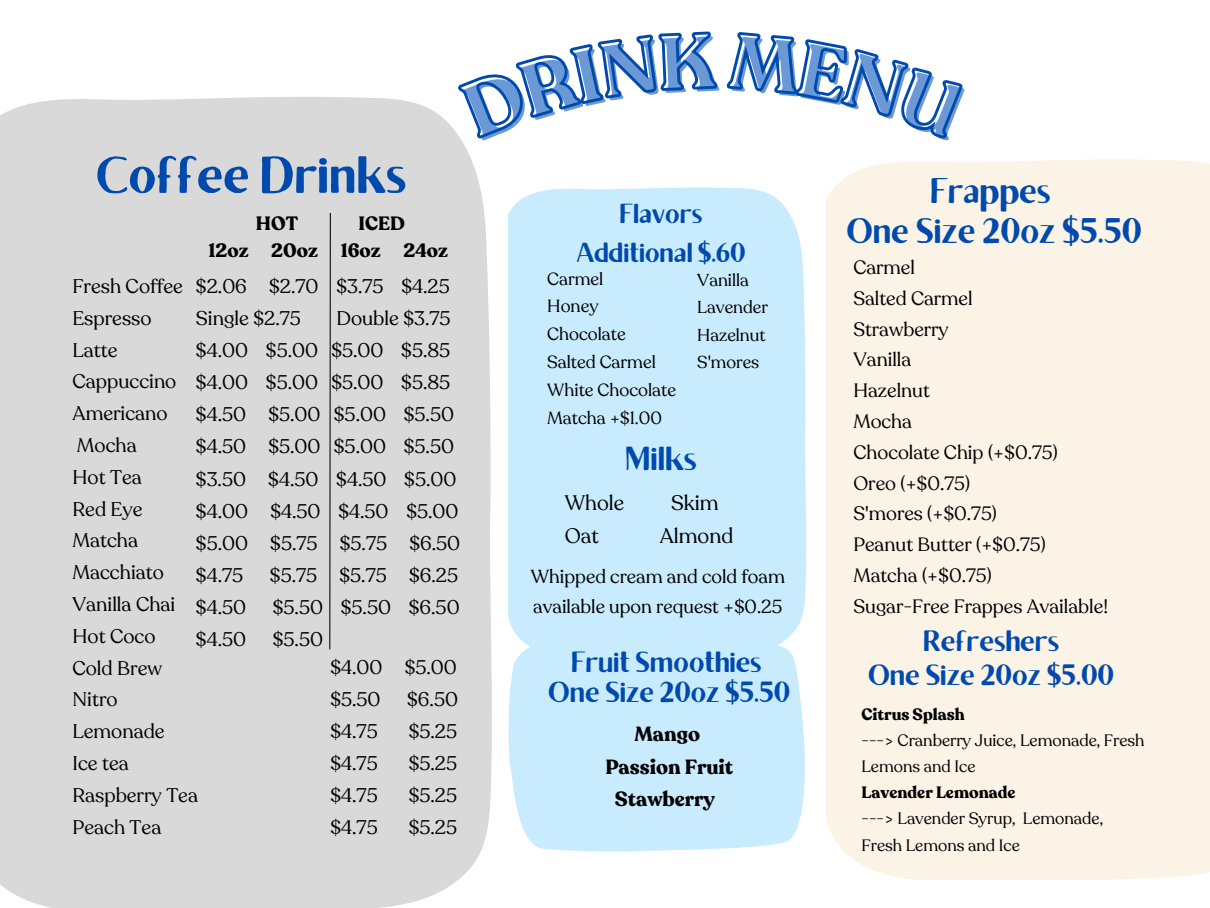
<style>
.page{position:relative;width:1210px;height:908px;background:#fff}
.page>*{position:absolute;margin:0;border:0;box-sizing:border-box;transform-origin:0 0}
.t1{font:700 52.18px "Brixton Sans TC";color:#004aad}
.t2{font:35.66px/39.7px "Brixton Sans TC";color:#004aad;text-align:center}
.t3{font:33.42px "Brixton Sans TC";color:#004aad}
.t4{font:29.54px/33.8px "Brixton Sans TC";color:#004aad;text-align:center}
.t5{font:29.26px/30.4px "Brixton Sans TC";color:#004aad;text-align:center}
.t6{font:27.58px/38.5px "Brixton Sans TC";color:#004aad;text-align:center}
.t7{font:20.89px "Recoleta";color:#000}
.t8{font:700 20.47px/32.6px "Recoleta";color:#000;text-align:center}
.t9{font:19.7px/32px "Recoleta";color:#000}
.t10{font:19.67px/31.8px "Recoleta";color:#000}
.t11{font:19.29px/30.8px "Recoleta";color:#000}
.t12{font:700 19.25px/26.6px "Recoleta";color:#000}
.t13{font:18.79px/30.1px "Recoleta";color:#000}
.t14{font:17.54px/27.9px "Recoleta";color:#000}
.t15{font:17.22px/27.3px "Recoleta";color:#000}
.t16{font:16.41px "Recoleta";color:#000}
.t17{font:700 16.41px "Recoleta";color:#000}
</style>
<div class="page">
<div style="left:0;top:97px;width:492px;height:810px;background:#d9d9d9"></div>
<div style="left:508px;top:187px;width:299px;height:449px;background:#c9ebfe"></div>
<div style="left:826px;top:159px;width:384px;height:720px;background:#fcf3e7"></div>
<div style="left:508px;top:636px;width:297px;height:216px;background:#c9ebfe"></div>
<svg style="left:329px;top:212px;width:2px;height:438px"></svg>
<svg style="left:455px;top:31px;width:263px;height:110px"></svg>
<svg style="left:726px;top:32px;width:237px;height:107px"></svg>
<h4 class="t1" style="left:96px;top:156px;width:312px">Coffee Drinks</h4>
<p class="t12" style="left:256px;top:211px;width:44px">HOT</p>
<p class="t12" style="left:208px;top:211px;width:241px;text-indent:150px">ICED<br>12oz 20oz 16oz 24oz</p>
<p class="t9" style="left:196px;top:271px;width:255px">$2.06 $2.70 $3.75 $4.25<br>Single $2.75</p>
<p class="t10" style="left:72px;top:271px;width:127px">Fresh Coffee<br>Espresso<br>Latte<br>Cappuccino<br>Americano<br>Mocha<br>Hot Tea<br>Red Eye<br>Matcha<br>Macchiato<br>Vanilla Chai<br>Hot Coco<br>Cold Brew<br>Nitro<br>Lemonade<br>Ice tea<br>Raspberry Tea<br>Peach Tea</p>
<p class="t9" style="left:196px;top:303px;width:266px;text-indent:140px">Double $3.75 $4.00 $5.00 $5.00 $5.85 $4.00 $5.00 $5.00 $5.85 $4.50 $5.00 $5.00 $5.50 $4.50 $5.00 $5.00 $5.50 $3.50 $4.50 $4.50 $5.00 $4.00 $4.50 $4.50 $5.00 $5.00 $5.75 $5.75 $6.50 $4.75</p>
<p class="t9" style="left:270px;top:559px;width:190px">$5.75 $5.75 $6.25</p>
<p class="t9" style="left:196px;top:591px;width:52px">$4.50</p>
<p class="t9" style="left:273px;top:591px;width:188px">$5.50 $5.50 $6.50</p>
<p class="t9" style="left:196px;top:623px;width:52px">$4.50</p>
<p class="t9" style="left:273px;top:623px;width:52px">$5.50</p>
<p class="t9" style="left:330px;top:651px;width:128px">$4.00 $5.00 $5.50</p>
<p class="t9" style="left:407px;top:683px;width:52px">$6.50</p>
<p class="t9" style="left:330px;top:715px;width:49px">$4.75</p>
<p class="t9" style="left:409px;top:715px;width:50px">$5.25</p>
<p class="t9" style="left:330px;top:747px;width:49px">$4.75</p>
<p class="t9" style="left:409px;top:747px;width:50px">$5.25</p>
<p class="t9" style="left:330px;top:779px;width:49px">$4.75</p>
<p class="t9" style="left:409px;top:779px;width:50px">$5.25</p>
<p class="t9" style="left:330px;top:811px;width:49px">$4.75</p>
<p class="t9" style="left:409px;top:811px;width:50px">$5.25</p>
<h4 class="t6" style="left:576px;top:197px;width:171px">Flavors<br>Additional $.60</h4>
<p class="t14" style="left:547px;top:265px;width:58px">Carmel</p>
<p class="t14" style="left:547px;top:293px;width:53px">Honey</p>
<p class="t14" style="left:547px;top:321px;width:130px">Chocolate<br>Salted Carmel<br>White Chocolate<br>Matcha +$1.00</p>
<p class="t15" style="left:697px;top:267px;width:53px">Vanilla</p>
<h3 class="t15" style="left:697px;top:294px;width:72px">Lavender</h3>
<h6 class="t15" style="left:697px;top:321px;width:70px">Hazelnut<br>S'mores</h6>
<p class="t3" style="left:625px;top:446px;width:73px">Milks</p>
<p class="t7" style="left:565px;top:489px;width:61px">Whole</p>
<p class="t7" style="left:671px;top:489px;width:49px">Skim</p>
<p class="t7" style="left:565px;top:522px;width:36px">Oat</p>
<p class="t7" style="left:660px;top:522px;width:75px">Almond</p>
<p class="t13" style="left:531px;top:562px;width:256px">Whipped cream and cold foam available upon request +$0.25</p>
<p class="t5" style="left:548px;top:649px;width:243px">Fruit Smoothies<br>One Size 20oz $5.50</p>
<p class="t8" style="left:605px;top:718px;width:129px">Mango<br>Passion Fruit<br>Stawberry</p>
<p class="t2" style="left:846px;top:175px;width:297px">Frappes<br>One Size 20oz $5.50</p>
<p class="t11" style="left:853px;top:252px;width:256px">Carmel<br>Salted Carmel<br>Strawberry<br>Vanilla<br>Hazelnut<br>Mocha<br>Chocolate Chip (+$0.75)<br>Oreo (+$0.75)<br>S'mores (+$0.75)<br>Peanut Butter (+$0.75)<br>Matcha (+$0.75)<br>Sugar-Free Frappes Available!</p>
<p class="t4" style="left:868px;top:627px;width:248px">Refreshers<br>One Size 20oz $5.00</p>
<p class="t17" style="left:861px;top:703px;width:105px">Citrus Splash</p>
<h4 class="t16" style="left:861px;top:729px;width:284px">---&gt; Cranberry Juice, Lemonade, Fresh</h4>
<h5 class="t16" style="left:861px;top:755px;width:116px">Lemons and Ice</h5>
<p class="t17" style="left:861px;top:781px;width:156px">Lavender Lemonade</p>
<p class="t16" style="left:861px;top:807px;width:243px">---&gt; Lavender Syrup, Lemonade,</p>
<p class="t16" style="left:861px;top:833px;width:160px">Fresh Lemons and Ice</p>
</div>
